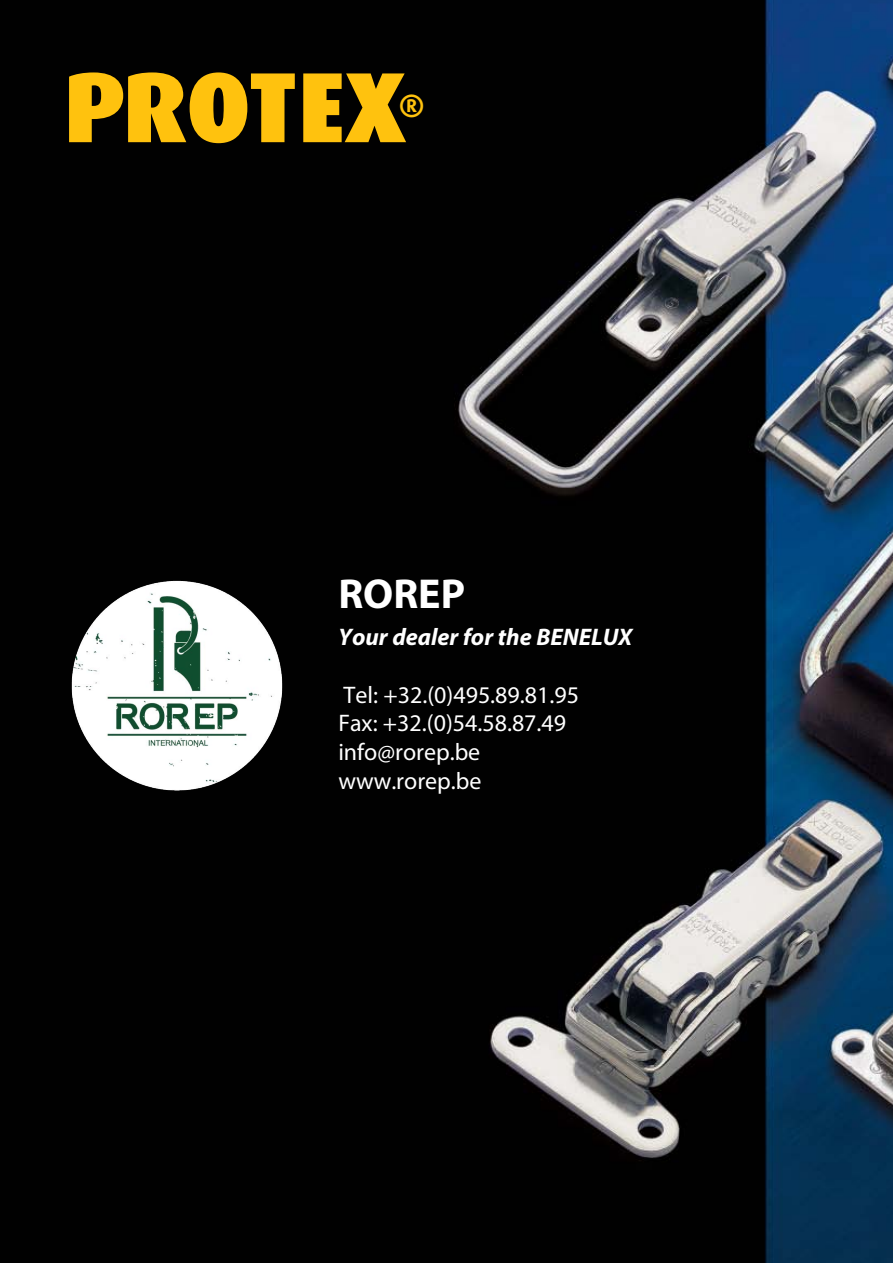
<style>
.page{position:relative;width:893px;height:1263px;background:#fff}
.page>*{position:absolute;margin:0;border:0;box-sizing:border-box;transform-origin:0 0}
.t1{font:900 99.9px "Dax";letter-spacing:-.005em;color:#ffc20e}
.t2{font:700 42px "Myriad Pro";color:#fff}
.t3{font:900 32.25px "Dax";color:#ffc20e}
.t4{font:24px/28.8px "Myriad Pro";color:#fff}
.t5{font:italic 700 24px "Myriad Pro";color:#fff}
</style>
<div class="page">
<img style="left:1px;top:0;width:892px;height:1262px">
<img style="left:61px;top:569px;width:233px;height:233px">
<h1 class="t1" style="left:64px;top:59px;width:343px">PROTEX</h1>
<h3 class="t3" style="left:399px;top:90px;width:27px">®</h3>
<h2 class="t2" style="left:338px;top:567px;width:128px">ROREP</h2>
<p class="t5" style="left:338px;top:621px;width:295px">Your dealer for the BENELUX</p>
<p class="t4" style="left:338px;top:680px;width:242px">Tel: +32.(0)495.89.81.95<br>Fax: +32.(0)54.58.87.49 info@rorep.be www.rorep.be</p>
</div>
